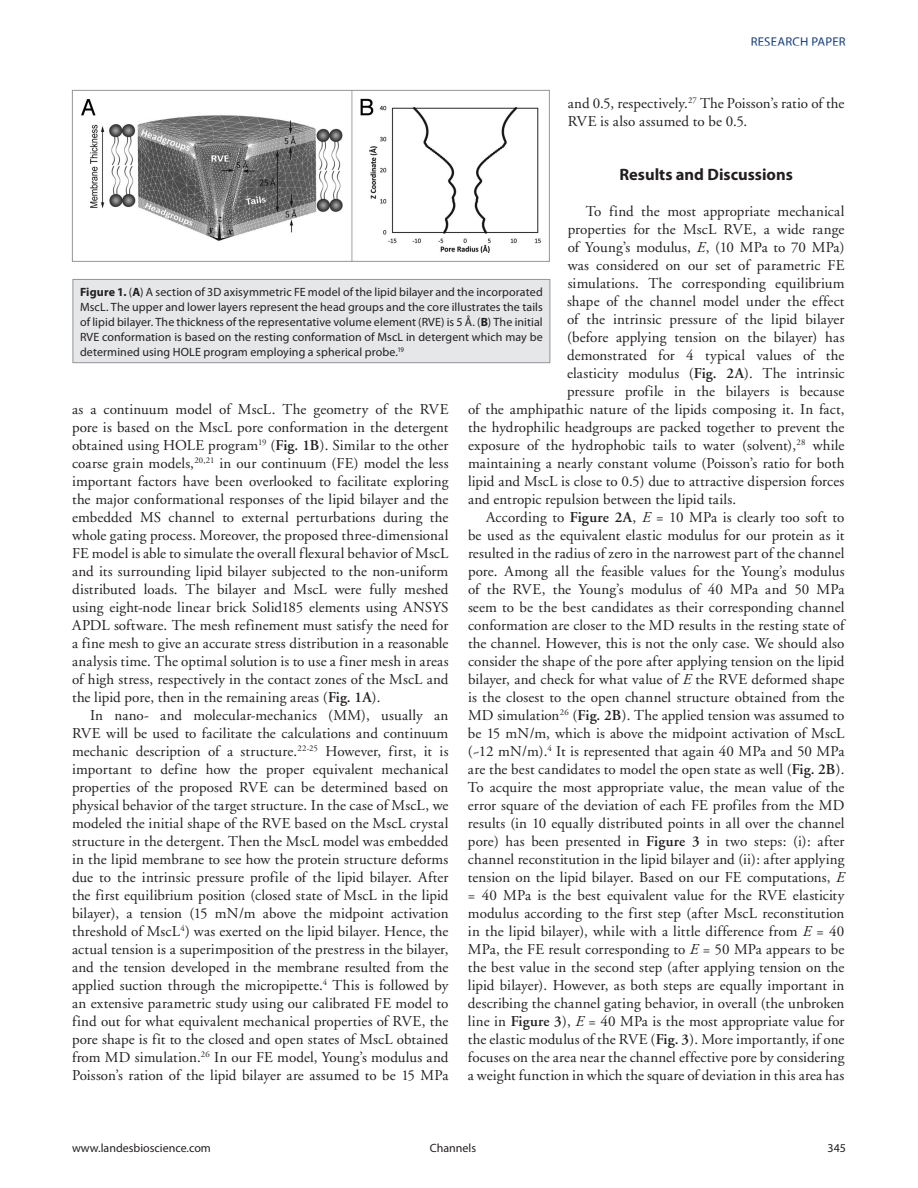
<style>
.page{position:relative;width:918px;height:1188px;background:#fff}
.page>*{position:absolute;margin:0;border:0;box-sizing:border-box;transform-origin:0 0}
.t1{font:700 16.5px "Myriad Pro";color:#231f20}
.t2{font:15px/18px "Adobe Garamond";letter-spacing:.005em;color:#231f20;text-align:justify}
.t3{font:12.75px "Myriad Pro";letter-spacing:.02em;color:#193f7c}
.t4{font:12px/15px "Myriad Pro";letter-spacing:.005em;color:#231f20;text-align:justify}
.s1{font-style:italic}
.s2{font-weight:600}
.s3{font-weight:700}
</style>
<div class="page">
<img style="left:81px;top:92px;width:460px;height:168px">
<div style="left:72px;top:90px;width:478px;height:172px;border:1px solid #939598"></div>
<div style="left:73px;top:279px;width:477px;height:84px;background:#e6e7e9"></div>
<div style="left:73px;top:279px;width:477px;height:84px;border:1px solid #939598"></div>
<p class="t3" style="left:751px;top:33px;width:97px">Research PAper</p>
<p class="t2" style="left:568px;top:95px;width:278px">and 0.5, respectively.<sup>27</sup> The Poisson’s ratio of the<br>RVE is also assumed to be 0.5.</p>
<p class="t1" style="left:619px;top:164px;width:175px">Results and Discussions</p>
<p class="t2" style="left:586px;top:203px;width:260px">To find the most appropriate mechanical</p>
<p class="t2" style="left:568px;top:221px;width:278px">properties for the MscL RVE, a wide range</p>
<p class="t2" style="left:568px;top:239px;width:278px">of Young’s modulus, <span class="s1">E</span>, (10 MPa to 70 MPa)</p>
<p class="t2" style="left:568px;top:257px;width:278px">was considered on our set of parametric FE</p>
<p class="t2" style="left:568px;top:275px;width:278px">simulations. The corresponding equilibrium</p>
<p class="t2" style="left:567px;top:293px;width:279px">shape of the channel model under the effect</p>
<p class="t2" style="left:567px;top:311px;width:279px">of the intrinsic pressure of the lipid bilayer</p>
<p class="t2" style="left:567px;top:329px;width:279px">(before applying tension on the bilayer) has</p>
<p class="t2" style="left:567px;top:347px;width:279px">demonstrated for 4 typical values of the</p>
<p class="t2" style="left:567px;top:365px;width:279px">elasticity modulus (<span class="s2">Fig. 2A</span>). The intrinsic</p>
<p class="t2" style="left:567px;top:383px;width:279px">pressure profile in the bilayers is because</p>
<p class="t2" style="left:468px;top:401px;width:378px">of the amphipathic nature of the lipids composing it. In fact,</p>
<p class="t2" style="left:468px;top:419px;width:378px">the hydrophilic headgroups are packed together to prevent the</p>
<p class="t2" style="left:468px;top:437px;width:378px">exposure of the hydrophobic tails to water (solvent),<sup>28</sup> while</p>
<p class="t2" style="left:468px;top:455px;width:378px">maintaining a nearly constant volume (Poisson’s ratio for both</p>
<p class="t2" style="left:468px;top:473px;width:378px">lipid and MscL is close to 0.5) due to attractive dispersion forces</p>
<p class="t2" style="left:468px;top:491px;width:270px">and entropic repulsion between the lipid tails.</p>
<p class="t2" style="left:486px;top:509px;width:360px">According to <span class="s2">Figure 2A</span>, <span class="s1">E</span> = 10 MPa is clearly too soft to</p>
<p class="t2" style="left:468px;top:527px;width:378px">be used as the equivalent elastic modulus for our protein as it</p>
<p class="t2" style="left:468px;top:545px;width:378px">resulted in the radius of zero in the narrowest part of the channel</p>
<p class="t2" style="left:468px;top:563px;width:378px">pore. Among all the feasible values for the Young’s modulus</p>
<p class="t2" style="left:468px;top:581px;width:378px">of the RVE, the Young’s modulus of 40 MPa and 50 MPa</p>
<p class="t2" style="left:468px;top:599px;width:378px">seem to be the best candidates as their corresponding channel</p>
<p class="t2" style="left:468px;top:617px;width:378px">conformation are closer to the MD results in the resting state of</p>
<p class="t2" style="left:468px;top:635px;width:378px">the channel. However, this is not the only case. We should also</p>
<p class="t2" style="left:468px;top:653px;width:378px">consider the shape of the pore after applying tension on the lipid</p>
<p class="t2" style="left:468px;top:671px;width:378px">bilayer, and check for what value of <span class="s1">E</span> the RVE deformed shape</p>
<p class="t2" style="left:468px;top:689px;width:378px">is the closest to the open channel structure obtained from the</p>
<p class="t2" style="left:468px;top:707px;width:378px">MD simulation<sup>26</sup> (<span class="s2">Fig. 2B</span>). The applied tension was assumed to</p>
<p class="t2" style="left:468px;top:725px;width:378px">be 15 mN/m, which is above the midpoint activation of MscL</p>
<p class="t2" style="left:468px;top:743px;width:378px">(~12 mN/m).<sup>4</sup> It is represented that again 40 MPa and 50 MPa</p>
<p class="t2" style="left:468px;top:761px;width:378px">are the best candidates to model the open state as well (<span class="s2">Fig. 2B</span>).</p>
<p class="t2" style="left:468px;top:779px;width:378px">To acquire the most appropriate value, the mean value of the</p>
<p class="t2" style="left:468px;top:797px;width:378px">error square of the deviation of each FE profiles from the MD</p>
<p class="t2" style="left:468px;top:815px;width:378px">results (in 10 equally distributed points in all over the channel</p>
<p class="t2" style="left:468px;top:833px;width:378px">pore) has been presented in <span class="s2">Figure 3</span> in two steps: (i): after</p>
<p class="t2" style="left:468px;top:851px;width:378px">channel reconstitution in the lipid bilayer and (ii): after applying</p>
<p class="t2" style="left:468px;top:869px;width:378px">tension on the lipid bilayer. Based on our FE computations, <span class="s1">E</span></p>
<p class="t2" style="left:468px;top:887px;width:378px">= 40 MPa is the best equivalent value for the RVE elasticity</p>
<p class="t2" style="left:468px;top:905px;width:378px">modulus according to the first step (after MscL reconstitution</p>
<p class="t2" style="left:468px;top:923px;width:378px">in the lipid bilayer), while with a little difference from <span class="s1">E</span> = 40</p>
<p class="t2" style="left:468px;top:941px;width:378px">MPa, the FE result corresponding to <span class="s1">E</span> = 50 MPa appears to be</p>
<p class="t2" style="left:468px;top:959px;width:378px">the best value in the second step (after applying tension on the</p>
<p class="t2" style="left:468px;top:977px;width:378px">lipid bilayer). However, as both steps are equally important in</p>
<p class="t2" style="left:468px;top:995px;width:378px">describing the channel gating behavior, in overall (the unbroken</p>
<p class="t2" style="left:468px;top:1013px;width:378px">line in <span class="s2">Figure 3</span>), <span class="s1">E</span> = 40 MPa is the most appropriate value for</p>
<p class="t2" style="left:468px;top:1031px;width:378px">the elastic modulus of the RVE (<span class="s2">Fig. 3</span>). More importantly, if one</p>
<p class="t2" style="left:468px;top:1049px;width:378px">focuses on the area near the channel effective pore by considering</p>
<p class="t2" style="left:468px;top:1067px;width:378px">a weight function in which the square of deviation in this area has</p>
<p class="t4" style="left:80px;top:284px;width:464px"><span class="s3">Figure 1.</span> (<span class="s3">A</span>) A section of 3D axisymmetric FE model of the lipid bilayer and the incorporated MscL. The upper and lower layers represent the head groups and the core illustrates the tails of lipid bilayer. The thickness of the representative volume element (RVE) is 5 Å. (<span class="s3">B</span>) The initial RVE conformation is based on the resting conformation of MscL in detergent which may be determined using HOLE program employing a spherical probe.<sup>19</sup></p>
<p class="t2" style="left:72px;top:401px;width:378px">as a continuum model of MscL. The geometry of the RVE pore is based on the MscL pore conformation in the detergent obtained using HOLE program<sup>19</sup> (<span class="s2">Fig. 1B</span>). Similar to the other coarse grain models,<sup>20,21</sup> in our continuum (FE) model the less important factors have been overlooked to facilitate exploring the major conformational responses of the lipid bilayer and the embedded MS channel to external perturbations during the whole gating process. Moreover, the proposed three-dimensional FE model is able to simulate the overall flexural behavior of MscL and its surrounding lipid bilayer subjected to the non-uniform distributed loads. The bilayer and MscL were fully meshed using eight-node linear brick Solid185 elements using ANSYS APDL software. The mesh refinement must satisfy the need for a fine mesh to give an accurate stress distribution in a reasonable analysis time. The optimal solution is to use a finer mesh in areas of high stress, respectively in the contact zones of the MscL and the lipid pore, then in the remaining areas (<span class="s2">Fig. 1A</span>).</p>
<p class="t2" style="left:72px;top:707px;width:378px;text-indent:18px">In nano- and molecular-mechanics (MM), usually an RVE will be used to facilitate the calculations and continuum mechanic description of a structure.<sup>22-25</sup> However, first, it is important to define how the proper equivalent mechanical properties of the proposed RVE can be determined based on physical behavior of the target structure. In the case of MscL, we modeled the initial shape of the RVE based on the MscL crystal structure in the detergent. Then the MscL model was embedded in the lipid membrane to see how the protein structure deforms due to the intrinsic pressure profile of the lipid bilayer. After the first equilibrium position (closed state of MscL in the lipid bilayer), a tension (15 mN/m above the midpoint activation threshold of MscL<sup>4</sup>) was exerted on the lipid bilayer. Hence, the actual tension is a superimposition of the prestress in the bilayer, and the tension developed in the membrane resulted from the applied suction through the micropipette.<sup>4</sup> This is followed by an extensive parametric study using our calibrated FE model to find out for what equivalent mechanical properties of RVE, the pore shape is fit to the closed and open states of MscL obtained from MD simulation.<sup>26</sup> In our FE model, Young’s modulus and Poisson’s ration of the lipid bilayer are assumed to be 15 MPa</p>
<p class="t4" style="left:72px;top:1140px;width:140px">www.landesbioscience.com</p>
<p class="t4" style="left:430px;top:1140px;width:48px">Channels</p>
<p class="t4" style="left:828px;top:1140px;width:20px">345</p>
</div>
